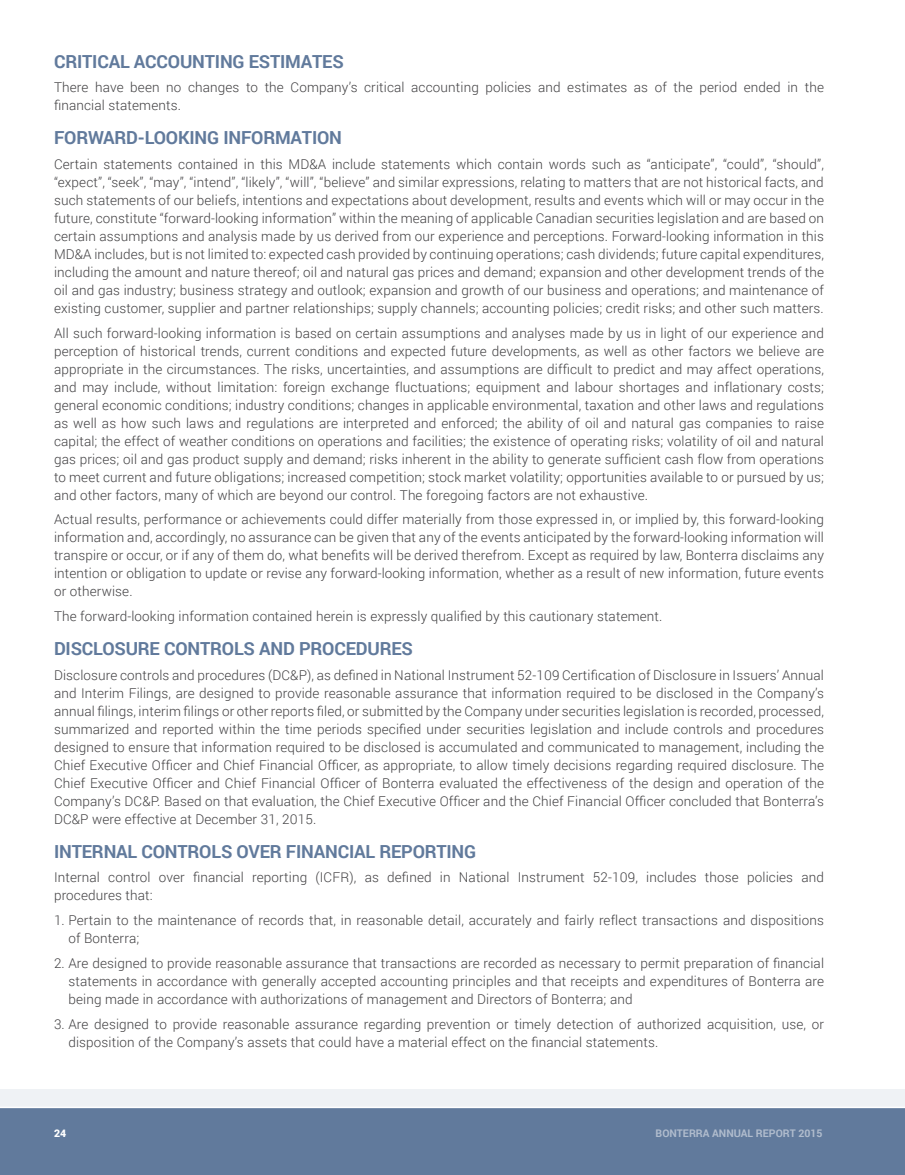
<style>
.page{position:relative;width:905px;height:1175px;background:#fff}
.page>*{position:absolute;margin:0;border:0;box-sizing:border-box;transform-origin:0 0}
.t1{font:700 18px "Roboto";letter-spacing:-.01em;color:#617a9c}
.t2{font:300 13.5px/18px "Roboto";letter-spacing:.01em;color:#414042;text-align:justify}
.t3{font:700 10.5px "Roboto";color:#b0bccd}
.t4{font:900 10.5px "Roboto";color:#fff}
</style>
<div class="page">
<hr style="left:904px;top:1089px;width:1px;height:85px;background:#eff2f5">
<hr style="left:904px;top:1107px;width:1px;height:67px;background:#617a9c">
<div style="left:0;top:1089px;width:904px;height:85px;background:#eff2f5"></div>
<div style="left:0;top:1107px;width:904px;height:67px;background:#617a9c"></div>
<hr style="left:0;top:1106px;width:904px;height:2px;background:#fff">
<h1 class="t1" style="left:54px;top:48px;width:291px">CRITICAL ACCOUNTING ESTIMATES</h1>
<p class="t2" style="left:54px;top:78px;width:771px">There have been no changes to the Company’s critical accounting policies and estimates as of the period ended in the financial statements.</p>
<h1 class="t1" style="left:54px;top:125px;width:289px">FORWARD-LOOKING INFORMATION</h1>
<p class="t2" style="left:54px;top:155px;width:771px">Certain statements contained in this MD&amp;A include statements which contain words such as “anticipate”, “could”, “should”, “expect”, “seek”, “may”, “intend”, “likely”, “will”, “believe” and similar expressions, relating to matters that are not historical facts, and such statements of our beliefs, intentions and expectations about development, results and events which will or may occur in the future, constitute “forward-looking information” within the meaning of applicable Canadian securities legislation and are based on certain assumptions and analysis made by us derived from our experience and perceptions. Forward-looking information in this MD&amp;A includes, but is not limited to: expected cash provided by continuing operations; cash dividends; future capital expenditures, including the amount and nature thereof; oil and natural gas prices and demand; expansion and other development trends of the oil and gas industry; business strategy and outlook; expansion and growth of our business and operations; and maintenance of existing customer, supplier and partner relationships; supply channels; accounting policies; credit risks; and other such matters.</p>
<p class="t2" style="left:54px;top:323px;width:771px">All such forward-looking information is based on certain assumptions and analyses made by us in light of our experience and perception of historical trends, current conditions and expected future developments, as well as other factors we believe are appropriate in the circumstances. The risks, uncertainties, and assumptions are difficult to predict and may affect operations, and may include, without limitation: foreign exchange fluctuations; equipment and labour shortages and inflationary costs; general economic conditions; industry conditions; changes in applicable environmental, taxation and other laws and regulations as well as how such laws and regulations are interpreted and enforced; the ability of oil and natural gas companies to raise capital; the effect of weather conditions on operations and facilities; the existence of operating risks; volatility of oil and natural gas prices; oil and gas product supply and demand; risks inherent in the ability to generate sufficient cash flow from operations to meet current and future obligations; increased competition; stock market volatility; opportunities available to or pursued by us; and other factors, many of which are beyond our control. The foregoing factors are not exhaustive.</p>
<p class="t2" style="left:54px;top:510px;width:771px">Actual results, performance or achievements could differ materially from those expressed in, or implied by, this forward-looking information and, accordingly, no assurance can be given that any of the events anticipated by the forward-looking information will transpire or occur, or if any of them do, what benefits will be derived therefrom. Except as required by law, Bonterra disclaims any intention or obligation to update or revise any forward-looking information, whether as a result of new information, future events or otherwise.</p>
<p class="t2" style="left:54px;top:607px;width:610px">The forward-looking information contained herein is expressly qualified by this cautionary statement.</p>
<h1 class="t1" style="left:54px;top:636px;width:360px">DISCLOSURE CONTROLS AND PROCEDURES</h1>
<p class="t2" style="left:54px;top:665px;width:771px">Disclosure controls and procedures (DC&amp;P), as defined in National Instrument 52-109 Certification of Disclosure in Issuers’ Annual and Interim Filings, are designed to provide reasonable assurance that information required to be disclosed in the Company’s annual filings, interim filings or other reports filed, or submitted by the Company under securities legislation is recorded, processed, summarized and reported within the time periods specified under securities legislation and include controls and procedures designed to ensure that information required to be disclosed is accumulated and communicated to management, including the Chief Executive Officer and Chief Financial Officer, as appropriate, to allow timely decisions regarding required disclosure. The Chief Executive Officer and Chief Financial Officer of Bonterra evaluated the effectiveness of the design and operation of the Company’s DC&amp;P. Based on that evaluation, the Chief Executive Officer and the Chief Financial Officer concluded that Bonterra’s DC&amp;P were effective at December 31, 2015.</p>
<h1 class="t1" style="left:54px;top:838px;width:423px">INTERNAL CONTROLS OVER FINANCIAL REPORTING</h1>
<p class="t2" style="left:54px;top:868px;width:771px">Internal control over financial reporting (ICFR), as defined in National Instrument 52-109, includes those policies and procedures that:</p>
<p class="t2" style="left:68px;top:910px;width:757px;text-indent:-14px">1. Pertain to the maintenance of records that, in reasonable detail, accurately and fairly reflect transactions and dispositions of Bonterra;</p>
<p class="t2" style="left:68px;top:953px;width:757px;text-indent:-14px">2. Are designed to provide reasonable assurance that transactions are recorded as necessary to permit preparation of financial statements in accordance with generally accepted accounting principles and that receipts and expenditures of Bonterra are being made in accordance with authorizations of management and Directors of Bonterra; and</p>
<p class="t2" style="left:68px;top:1014px;width:757px;text-indent:-14px">3. Are designed to provide reasonable assurance regarding prevention or timely detection of authorized acquisition, use, or disposition of the Company’s assets that could have a material effect on the financial statements.</p>
<p class="t4" style="left:54px;top:1125px;width:14px">24</p>
<p class="t3" style="left:655px;top:1125px;width:168px">BONTERRA ANNUAL REPORT 2015</p>
</div>
